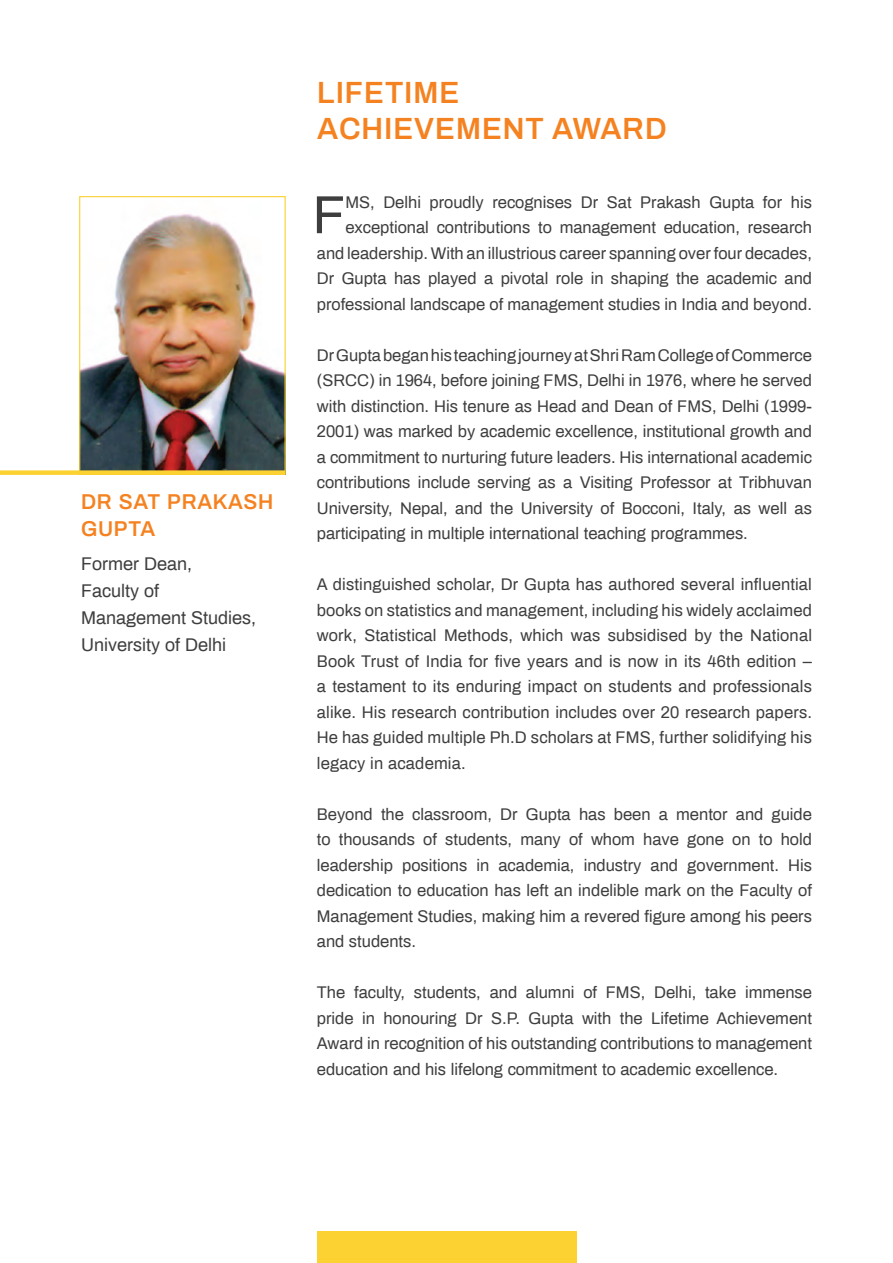
<style>
.page{position:relative;width:893px;height:1263px;background:#fff}
.page>*{position:absolute;margin:0;border:0;box-sizing:border-box;transform-origin:0 0}
.Body_Text{font:53.7px "Archivo";color:#3e3e3f}
.subhead{font:600 30px "Archivo";letter-spacing:.03em;color:#f58220}
.Name{font:600 21px/27px "Archivo";letter-spacing:.03em;color:#f58220}
.designation{font:18px "Archivo";color:#3e3e3f}
.Body_Text-2{font:16.5px/25.5px "Archivo";color:#3e3e3f;text-align:justify}
</style>
<div class="page">
<img style="left:81px;top:214px;width:203px;height:256px">
<div style="left:79px;top:196px;width:207px;height:279px;border:1px solid #fcd132"></div>
<div style="left:317px;top:1232px;width:259px;height:31px;background:#fcd132"></div>
<div style="left:0;top:470px;width:285px;height:5px;background:#fcd132"></div>
<p class="Name" style="left:81px;top:488px;width:194px">DR SAT PRAKASH<br>GUPTA</p>
<p class="designation" style="left:81px;top:551px;width:113px">Former Dean,</p>
<p class="designation" style="left:81px;top:578px;width:80px">Faculty of</p>
<p class="designation" style="left:81px;top:605px;width:177px">Management Studies,</p>
<p class="designation" style="left:81px;top:632px;width:147px">University of Delhi</p>
<p class="subhead" style="left:317px;top:72px;width:144px">LIFETIME</p>
<p class="subhead" style="left:317px;top:108px;width:351px">ACHIEVEMENT AWARD</p>
<p class="Body_Text-2" style="left:317px;top:188px;width:497px;text-align:right">MS, Delhi proudly recognises Dr Sat Prakash Gupta for his exceptional contributions to management education, research and leadership. With an illustrious career spanning over four decades, Dr Gupta has played a pivotal role in shaping the academic and professional landscape of management studies in India and beyond.</p>
<p class="Body_Text-2" style="left:317px;top:341px;width:497px">Dr Gupta began his teaching journey at Shri Ram College of Commerce (SRCC) in 1964, before joining FMS, Delhi in 1976, where he served with distinction. His tenure as Head and Dean of FMS, Delhi (1999- 2001) was marked by academic excellence, institutional growth and a commitment to nurturing future leaders. His international academic contributions include serving as a Visiting Professor at Tribhuvan University, Nepal, and the University of Bocconi, Italy, as well as participating in multiple international teaching programmes.</p>
<p class="Body_Text-2" style="left:317px;top:571px;width:497px">A distinguished scholar, Dr Gupta has authored several influential books on statistics and management, including his widely acclaimed work, Statistical Methods, which was subsidised by the National Book Trust of India for five years and is now in its 46th edition – a testament to its enduring impact on students and professionals alike. His research contribution includes over 20 research papers.<br>He has guided multiple Ph.D scholars at FMS, further solidifying his legacy in academia.</p>
<p class="Body_Text-2" style="left:317px;top:800px;width:497px">Beyond the classroom, Dr Gupta has been a mentor and guide to thousands of students, many of whom have gone on to hold leadership positions in academia, industry and government. His dedication to education has left an indelible mark on the Faculty of Management Studies, making him a revered figure among his peers and students.</p>
<p class="Body_Text-2" style="left:317px;top:979px;width:497px">The faculty, students, and alumni of FMS, Delhi, take immense pride in honouring Dr S.P. Gupta with the Lifetime Achievement Award in recognition of his outstanding contributions to management education and his lifelong commitment to academic excellence.</p>
<p class="Body_Text" style="left:313px;top:178px;width:34px">F</p>
</div>
